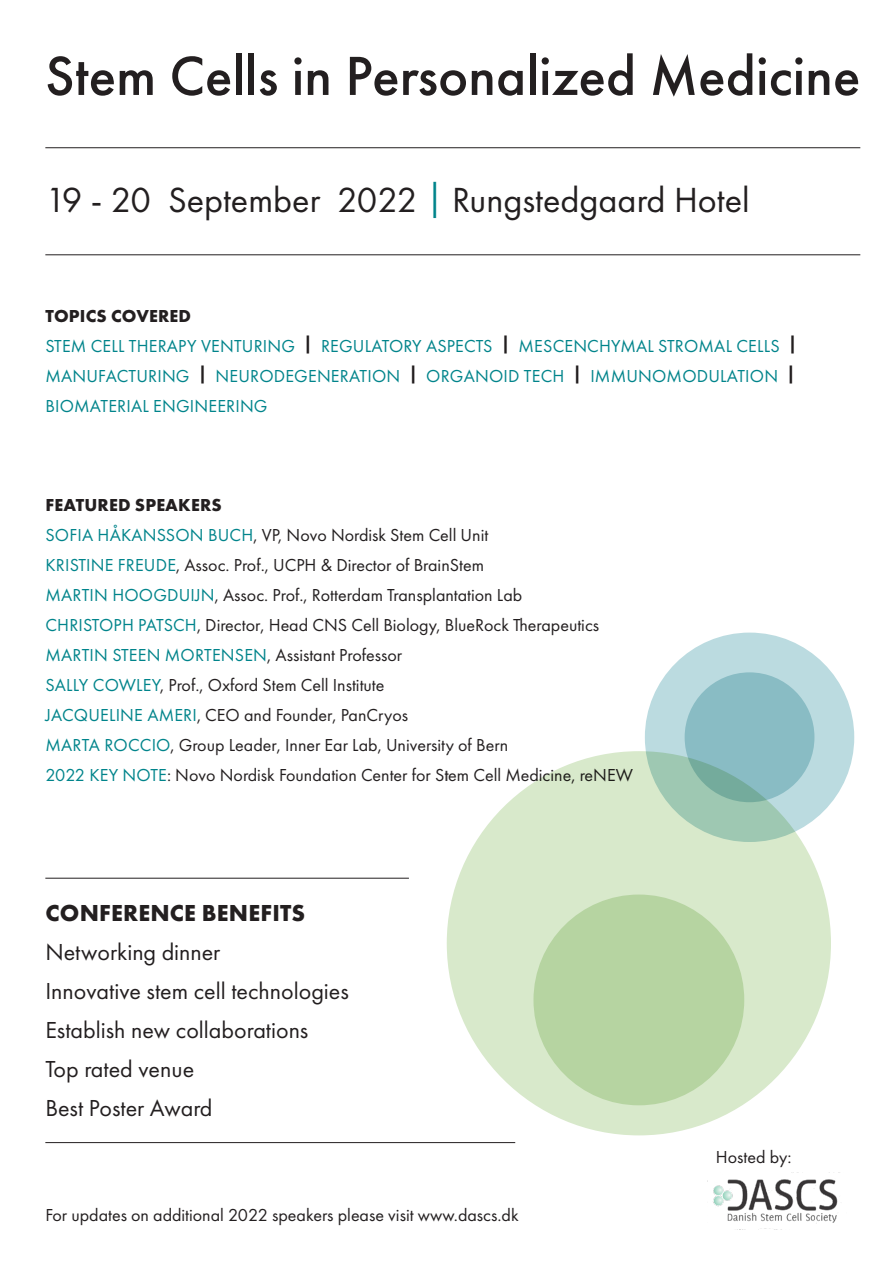
<style>
.page{position:relative;width:893px;height:1263px;background:#fff}
.page>*{position:absolute;margin:0;border:0;box-sizing:border-box;transform-origin:0 0}
.t1{font:500 57.15px "Futura PT";color:#231f20}
.t2{font:36.15px "Futura PT";color:#231f20}
.t3{font:24px "Futura PT";color:#231f20}
.t4{font:700 24px "Futura PT";letter-spacing:.01em;color:#231f20}
.t5{font:18px "Futura PT";color:#231f20}
.t6{font:18px/30px "Futura PT";letter-spacing:.01em;color:#00848b}
.t7{font:700 18px "Futura PT";letter-spacing:.01em;color:#231f20}
.s1{color:#00848b}
.s2{color:#231f20}
</style>
<div class="page">
<hr style="left:45px;top:147px;width:815px;height:1px;background:#231f20">
<hr style="left:45px;top:254px;width:815px;height:1px;background:#231f20">
<hr style="left:45px;top:878px;width:364px;height:1px;background:#231f20">
<hr style="left:45px;top:1142px;width:470px;height:1px;background:#231f20">
<div style="left:645px;top:633px;width:209px;height:209px;background:#bbdbe0;border-radius:50%"></div>
<div style="left:685px;top:672px;width:129px;height:130px;background:#89bcc4;border-radius:50%"></div>
<div style="left:447px;top:751px;width:384px;height:384px;background:#d8e9cb;border-radius:50%"></div>
<div style="left:533px;top:894px;width:211px;height:211px;background:#b6d4a1;border-radius:50%"></div>
<img style="left:713px;top:1172px;width:127px;height:58px">
<p class="t1" style="left:45px;top:41px;width:817px">Stem Cells in Personalized Medicine</p>
<p class="t2" style="left:45px;top:178px;width:706px">19 - 20 September 2022 <span class="s1">|</span> Rungstedgaard Hotel</p>
<p class="t7" style="left:45px;top:304px;width:147px">TOPICS COVERED</p>
<p class="t6" style="left:45px;top:331px;width:753px">STEM CELL THERAPY VENTURING <sup>|</sup> REGULATORY ASPECTS <sup>|</sup> MESCENCHYMAL STROMAL CELLS <sup>|<br></sup>MANUFACTURING <sup>|</sup> NEURODEGENERATION <sup>|</sup> ORGANOID TECH <sup>|</sup> IMMUNOMODULATION <sup>|</sup></p>
<p class="t6" style="left:45px;top:391px;width:224px">BIOMATERIAL ENGINEERING</p>
<p class="t7" style="left:45px;top:494px;width:178px">FEATURED SPEAKERS</p>
<p class="t5" style="left:45px;top:525px;width:444px"><span class="s1">SOFIA HÅKANSSON BUCH</span>, VP, Novo Nordisk Stem Cell Unit</p>
<p class="t5" style="left:45px;top:555px;width:440px"><span class="s1">KRISTINE FREUDE</span>, Assoc. Prof., UCPH &amp; Director of BrainStem</p>
<p class="t5" style="left:45px;top:585px;width:478px"><span class="s1">MARTIN HOOGDUIJN</span>, Assoc. Prof., Rotterdam Transplantation Lab</p>
<p class="t5" style="left:45px;top:615px;width:555px"><span class="s1">CHRISTOPH PATSCH</span>, Director, Head CNS Cell Biology, BlueRock Therapeutics</p>
<p class="t6" style="left:45px;top:640px;width:358px">MARTIN STEEN MORTENSEN<span class="s2">, Assistant Professor</span></p>
<p class="t5" style="left:45px;top:675px;width:340px"><span class="s1">SALLY COWLEY</span>, Prof., Oxford Stem Cell Institute</p>
<p class="t5" style="left:45px;top:705px;width:364px"><span class="s1">JACQUELINE AMERI</span>, CEO and Founder, PanCryos</p>
<p class="t5" style="left:45px;top:735px;width:464px"><span class="s1">MARTA ROCCIO</span>, Group Leader, Inner Ear Lab, University of Bern</p>
<p class="t5" style="left:45px;top:765px;width:589px"><span class="s1">2022 KEY NOTE</span>: Novo Nordisk Foundation Center for Stem Cell Medicine, reNEW</p>
<p class="t4" style="left:45px;top:897px;width:261px">CONFERENCE BENEFITS</p>
<p class="t3" style="left:45px;top:938px;width:177px">Networking dinner</p>
<p class="t3" style="left:45px;top:977px;width:305px">Innovative stem cell technologies</p>
<p class="t3" style="left:45px;top:1016px;width:265px">Establish new collaborations</p>
<p class="t3" style="left:45px;top:1055px;width:150px">Top rated venue</p>
<p class="t3" style="left:45px;top:1094px;width:169px">Best Poster Award</p>
<p class="t5" style="left:45px;top:1204px;width:475px">For updates on additional 2022 speakers please visit www.dascs.dk</p>
<p class="t5" style="left:716px;top:1146px;width:77px">Hosted by:</p>
</div>
